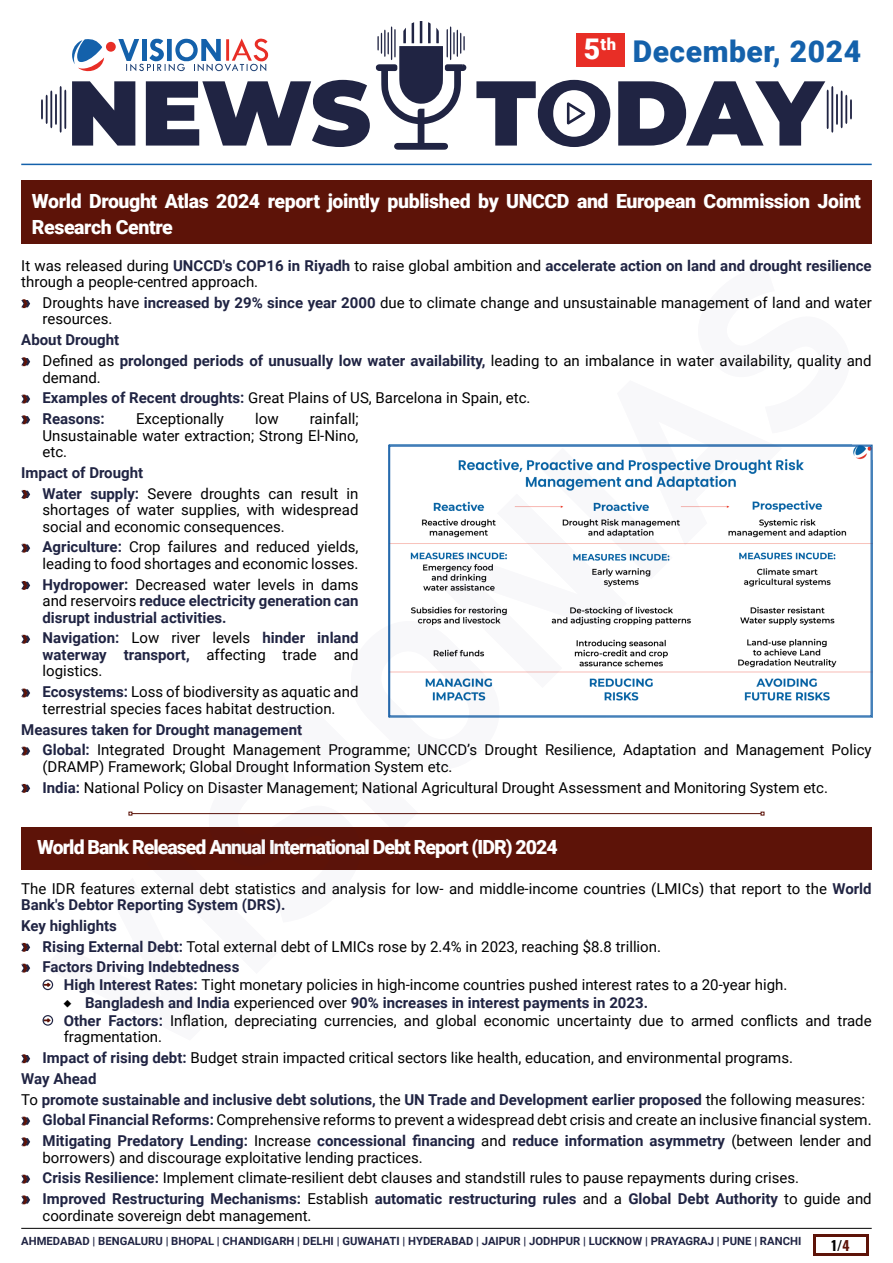
<style>
.page{position:relative;width:893px;height:1263px;background:#fff}
.page>*{position:absolute;margin:0;border:0;box-sizing:border-box;transform-origin:0 0}
.t1{font:900 30px "Roboto";letter-spacing:.02em;color:#1461ab}
.t2{font:900 19.5px/26.4px "Roboto";letter-spacing:-.02em;color:#fff}
.t3{font:900 19.5px "Roboto";letter-spacing:-.05em;color:#fff}
.t4{font:900 16.65px "Roboto";color:#fff}
.t5{font:15px/16.5px "Roboto";color:#000}
.t6{font:700 15px/16.5px "Roboto";color:#202443}
.t7{font:13.5px "Oswald";color:#000}
.t8{font:700 11.25px "Roboto";color:#202443}
.s1{font-size:28.5px;color:#fff}
.s2{font-weight:700;color:#202443}
.s3{font-weight:400;color:#000}
.s4{font-family:"Proxima Nova";font-weight:700}
.s5{color:#5d1308}
</style>
<div class="page">
<div style="left:21px;top:180px;width:851px;height:64px;background:#5d1308"></div>
<svg style="left:21px;top:943px;width:9px;height:9px"></svg>
<svg style="left:21px;top:964px;width:9px;height:8px"></svg>
<svg style="left:21px;top:1054px;width:9px;height:9px"></svg>
<svg style="left:21px;top:1117px;width:9px;height:8px"></svg>
<svg style="left:21px;top:1137px;width:9px;height:9px"></svg>
<svg style="left:21px;top:1175px;width:9px;height:8px"></svg>
<svg style="left:21px;top:1195px;width:9px;height:9px"></svg>
<svg style="left:21px;top:299px;width:9px;height:9px"></svg>
<svg style="left:21px;top:357px;width:9px;height:9px"></svg>
<svg style="left:21px;top:395px;width:9px;height:8px"></svg>
<svg style="left:21px;top:415px;width:9px;height:9px"></svg>
<svg style="left:21px;top:490px;width:9px;height:9px"></svg>
<svg style="left:21px;top:544px;width:9px;height:8px"></svg>
<svg style="left:21px;top:581px;width:9px;height:9px"></svg>
<svg style="left:21px;top:635px;width:9px;height:9px"></svg>
<svg style="left:21px;top:689px;width:9px;height:8px"></svg>
<svg style="left:21px;top:747px;width:9px;height:8px"></svg>
<svg style="left:21px;top:784px;width:9px;height:9px"></svg>
<div style="left:21px;top:828px;width:851px;height:42px;background:#5d1308"></div>
<svg style="left:851px;top:444px;width:22px;height:274px"></svg>
<div style="left:576px;top:33px;width:49px;height:34px;background:#e82e26"></div>
<svg style="left:43px;top:444px;width:808px;height:582px"></svg>
<hr style="left:21px;top:1228px;width:851px;height:1px;background:#000">
<div style="left:813px;top:1234px;width:55px;height:22px;background:#5d1308"></div>
<div style="left:816px;top:1237px;width:49px;height:16px;background:#fff"></div>
<svg style="left:72px;top:81px;width:63px;height:65px"></svg>
<svg style="left:146px;top:80px;width:224px;height:67px"></svg>
<svg style="left:476px;top:80px;width:134px;height:67px"></svg>
<svg style="left:376px;top:21px;width:90px;height:129px"></svg>
<svg style="left:41px;top:86px;width:25px;height:47px"></svg>
<svg style="left:618px;top:81px;width:234px;height:65px"></svg>
<svg style="left:72px;top:39px;width:32px;height:33px"></svg>
<svg style="left:118px;top:38px;width:150px;height:34px"></svg>
<div style="left:106px;top:42px;width:10px;height:10px;background:#e82e26;border-radius:50%"></div>
<hr style="left:21px;top:164px;width:851px;height:1px;background:#1461ab">
<p class="t4" style="left:600px;top:32px;width:17px">th</p>
<h1 class="t1" style="left:584px;top:30px;width:279px"><span class="s1">5</span> December, 2024</h1>
<h2 class="t2" style="left:32px;top:187px;width:831px">World Drought Atlas 2024 report jointly published by UNCCD and European Commission Joint<br>Research Centre</h2>
<p class="t5" style="left:21px;top:256px;width:852px">It was released during <span class="s2">UNCCD's COP16 in Riyadh</span> to raise global ambition and <span class="s2">accelerate action on land and drought resilience </span>through a people-centred approach.</p>
<p class="t5" style="left:43px;top:294px;width:831px">Droughts have <span class="s2">increased by 29% since year 2000</span> due to climate change and unsustainable management of land and water resources.</p>
<p class="t6" style="left:43px;top:329px;width:831px;line-height:20.9px;text-indent:-21px">About Drought<br><span class="s3">Defined as</span> prolonged periods of unusually low water availability, <span class="s3">leading to an imbalance in water availability, quality and</span></p>
<p class="t5" style="left:43px;top:366px;width:489px;line-height:20.9px">demand.<br><span class="s2">Examples of Recent droughts:</span> Great Plains of US, Barcelona in Spain, etc.<br><span class="s2">Reasons:</span></p>
<p class="t5" style="left:43px;top:410px;width:318px;text-align:justify;text-indent:267px">rainfall; Unsustainable water extraction; Strong El-Nino, etc.</p>
<p class="t6" style="left:43px;top:461px;width:318px;line-height:20.9px;text-indent:-21px">Impact of Drought<br>Water supply: <span class="s3">Severe droughts can result in</span></p>
<p class="t5" style="left:43px;top:501px;width:317px">shortages of water supplies, with widespread social and economic consequences.</p>
<p class="t5" style="left:43px;top:538px;width:318px"><span class="s2">Agriculture:</span> Crop failures and reduced yields, leading to food shortages and economic losses.</p>
<p class="t6" style="left:43px;top:575px;width:317px;text-align:justify">Hydropower: <span class="s3">Decreased water levels in dams and reservoirs</span> reduce electricity generation can disrupt industrial activities.</p>
<p class="t6" style="left:43px;top:629px;width:318px;text-align:justify">Navigation: <span class="s3">Low river levels</span> hinder inland waterway transport, <span class="s3">affecting trade and logistics.</span></p>
<p class="t5" style="left:43px;top:683px;width:318px"><span class="s2">Ecosystems:</span> Loss of biodiversity as aquatic and terrestrial species faces habitat destruction.</p>
<p class="t5" style="left:43px;top:718px;width:831px;line-height:20.9px;text-indent:-21px"><span class="s2">Measures taken for Drought management<br>Global:</span> Integrated Drought Management Programme; UNCCD’s Drought Resilience, Adaptation and Management Policy</p>
<p class="t5" style="left:43px;top:755px;width:787px;line-height:20.9px">(DRAMP) Framework; Global Drought Information System etc.<br><span class="s2">India:</span> National Policy on Disaster Management; National Agricultural Drought Assessment and Monitoring System etc.</p>
<p class="t5" style="left:136px;top:410px;width:89px">Exceptionally</p>
<p class="t5" style="left:255px;top:410px;width:25px">low</p>
<h2 class="t3" style="left:37px;top:834px;width:522px">World Bank Released Annual International Debt Report (IDR) 2024</h2>
<p class="t5" style="left:21px;top:879px;width:852px">The IDR features external debt statistics and analysis for low- and middle-income countries (LMICs) that report to the <span class="s2">World<br>Bank's Debtor Reporting System (DRS).</span></p>
<p class="t5" style="left:43px;top:914px;width:620px;line-height:20.9px;text-indent:-21px"><span class="s2">Key highlights<br>Rising External Debt:</span> Total external debt of LMICs rose by 2.4% in 2023, reaching $8.8 trillion.<br><span class="s2">Factors Driving Indebtedness</span></p>
<p class="t5" style="left:64px;top:975px;width:809px;line-height:17.4px"><span class="s2">High Interest Rates:</span> Tight monetary policies in high-income countries pushed interest rates to a 20-year high.<br><span class="s4">♦</span> <span class="s2">Bangladesh and India</span> experienced over <span class="s2">90% increases in interest payments in 2023.<br>Other Factors:</span> Inflation, depreciating currencies, and global economic uncertainty due to armed conflicts and trade fragmentation.</p>
<p class="t5" style="left:43px;top:1049px;width:752px"><span class="s2">Impact of rising debt:</span> Budget strain impacted critical sectors like health, education, and environmental programs.</p>
<p class="t6" style="left:21px;top:1069px;width:77px">Way Ahead</p>
<p class="t6" style="left:21px;top:1090px;width:845px"><span class="s3">To</span> promote sustainable and inclusive debt solutions, <span class="s3">the</span> UN Trade and Development earlier proposed <span class="s3">the following measures:</span></p>
<p class="t5" style="left:43px;top:1111px;width:831px"><span class="s2">Global Financial Reforms:</span> Comprehensive reforms to prevent a widespread debt crisis and create an inclusive financial system.</p>
<p class="t6" style="left:43px;top:1132px;width:831px">Mitigating Predatory Lending: <span class="s3">Increase</span> concessional financing <span class="s3">and</span> reduce information asymmetry <span class="s3">(between lender and</span></p>
<p class="t5" style="left:43px;top:1146px;width:831px;line-height:20.9px">borrowers) and discourage exploitative lending practices.<br><span class="s2">Crisis Resilience:</span> Implement climate-resilient debt clauses and standstill rules to pause repayments during crises.<br><span class="s2">Improved Restructuring Mechanisms:</span> Establish <span class="s2">automatic restructuring rules</span> and a <span class="s2">Global Debt Authority</span> to guide and</p>
<p class="t5" style="left:43px;top:1206px;width:271px">coordinate sovereign debt management.</p>
<p class="t8" style="left:21px;top:1233px;width:781px">AHMEDABAD | BENGALURU | BHOPAL | CHANDIGARH | DELHI | GUWAHATI | HYDERABAD | JAIPUR | JODHPUR | LUCKNOW | PRAYAGRAJ | PUNE | RANCHI</p>
<p class="t7" style="left:832px;top:1233px;width:20px">1/<span class="s5">4</span></p>
</div>
